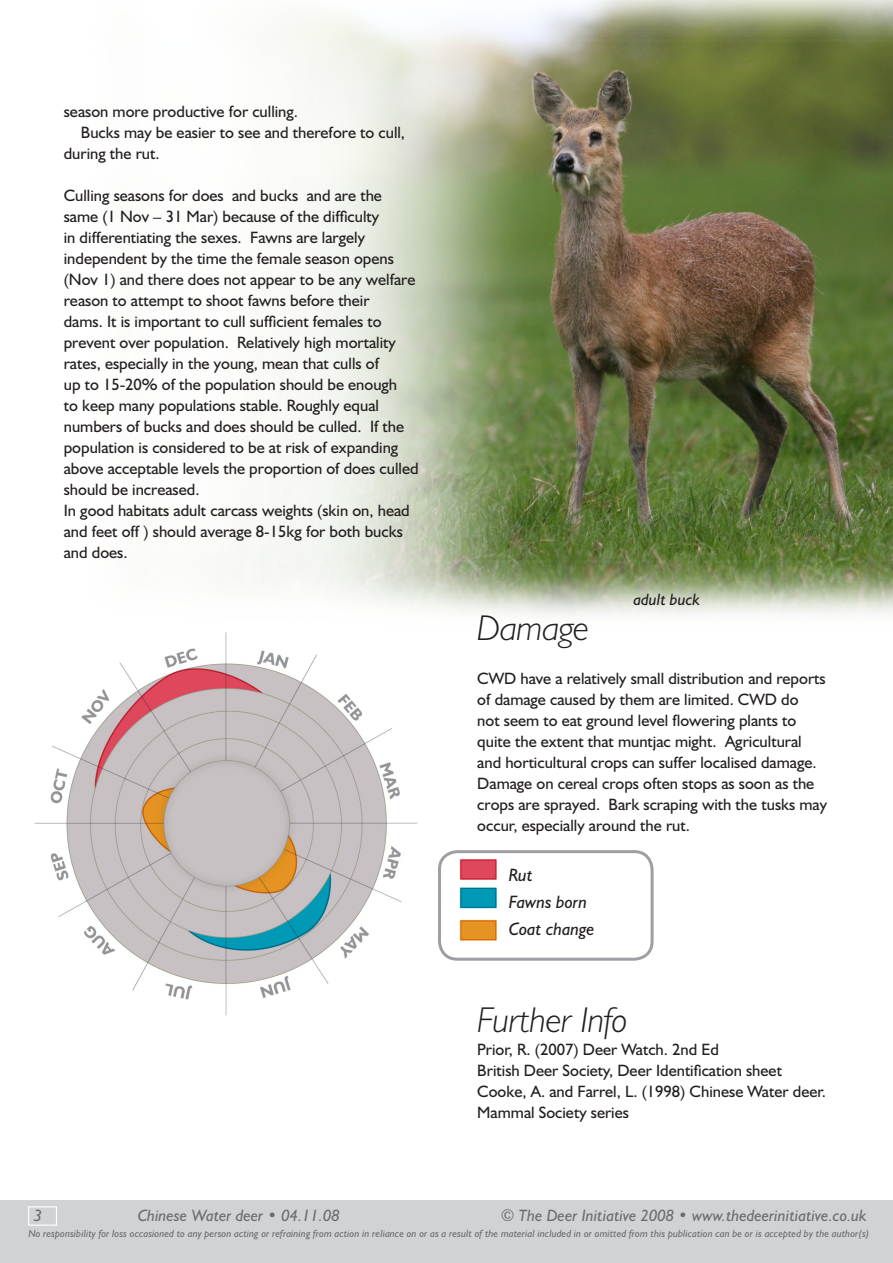
<style>
.page{position:relative;width:893px;height:1263px;background:#fff}
.page>*{position:absolute;margin:0;border:0;box-sizing:border-box;transform-origin:0 0}
.headerMin{font:italic 300 36px "Humanist 521 BT";letter-spacing:-.005em;color:#231f20}
.captionLegend{font:italic 18px "Humanist 521 BT";color:#231f20}
.basic_indent{font:16.5px/21px "Humanist 521 BT";color:#231f20}
.t1{font:italic 16.5px "Humanist 521 BT";color:#6c6d70}
.t2{font:italic 16.5px "Humanist 521 BT";color:#231f20}
.t3{font:italic 10.5px "Humanist 521 BT";letter-spacing:.005em;color:#6c6d70}
</style>
<div class="page">
<img style="left:0;top:0;width:893px;height:1201px">
<div style="left:0;top:1201px;width:893px;height:62px;background:#d1d2d4"></div>
<div style="left:28px;top:1206px;width:29px;height:20px;border:1px solid #fff"></div>
<div style="left:438px;top:850px;width:216px;height:111px;border:3px solid #9d9fa2;border-radius:18px"></div>
<p class="basic_indent" style="left:64px;top:100px;width:236px">season more productive for culling.</p>
<p class="basic_indent" style="left:64px;top:121px;width:343px;text-indent:17px">Bucks may be easier to see and therefore to cull, during the rut.</p>
<p class="basic_indent" style="left:64px;top:184px;width:356px">Culling seasons for does and bucks and are the same (1 Nov – 31 Mar) because of the difficulty<br>in differentiating the sexes. Fawns are largely independent by the time the female season opens (Nov 1) and there does not appear to be any welfare reason to attempt to shoot fawns before their<br>dams. It is important to cull sufficient females to prevent over population. Relatively high mortality rates, especially in the young, mean that culls of<br>up to 15-20% of the population should be enough<br>to keep many populations stable. Roughly equal numbers of bucks and does should be culled. If the population is considered to be at risk of expanding above acceptable levels the proportion of does culled should be increased.</p>
<p class="basic_indent" style="left:64px;top:499px;width:348px">In good habitats adult carcass weights (skin on, head and feet off ) should average 8-15kg for both bucks and does.</p>
<p class="t2" style="left:634px;top:589px;width:68px">adult buck</p>
<p class="headerMin" style="left:477px;top:606px;width:113px">Damage</p>
<p class="basic_indent" style="left:477px;top:667px;width:351px">CWD have a relatively small distribution and reports of damage caused by them are limited. CWD do<br>not seem to eat ground level flowering plants to quite the extent that muntjac might. Agricultural and horticultural crops can suffer localised damage.<br>Damage on cereal crops often stops as soon as the crops are sprayed. Bark scraping with the tusks may occur, especially around the rut.</p>
<p class="captionLegend" style="left:509px;top:863px;width:25px">Rut</p>
<p class="captionLegend" style="left:509px;top:890px;width:80px">Fawns born</p>
<p class="captionLegend" style="left:509px;top:917px;width:87px">Coat change</p>
<p class="headerMin" style="left:477px;top:998px;width:152px">Further Info</p>
<p class="basic_indent" style="left:477px;top:1038px;width:243px">Prior, R. (2007) Deer Watch. 2nd Ed</p>
<p class="basic_indent" style="left:477px;top:1059px;width:306px">British Deer Society, Deer Identification sheet</p>
<p class="basic_indent" style="left:477px;top:1080px;width:350px">Cooke, A. and Farrel, L. (1998) Chinese Water deer.<br>Mammal Society series</p>
<p class="t1" style="left:138px;top:1205px;width:203px">Chinese Water deer • 04.11 .08</p>
<p class="t1" style="left:501px;top:1205px;width:367px">© The Deer Initiative 2008 • www.thedeerinitiative.co.uk</p>
<p class="t3" style="left:28px;top:1227px;width:843px">No responsibility for loss occasioned to any person acting or refraining from action in reliance on or as a result of the material included in or omitted from this publication can be or is accepted by the author(s)</p>
</div>
